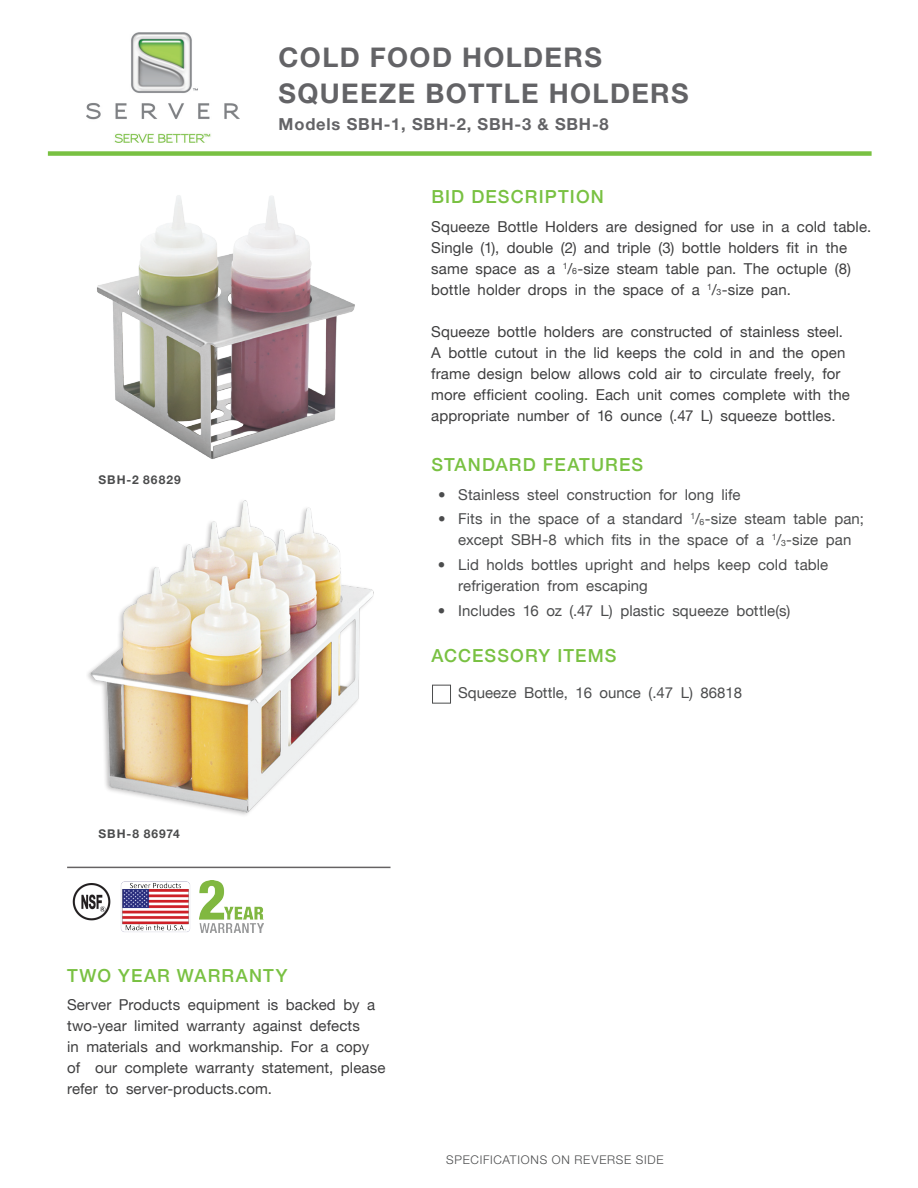
<style>
.page{position:relative;width:918px;height:1188px;background:#fff}
.page>*{position:absolute;margin:0;border:0;box-sizing:border-box;transform-origin:0 0}
.t1{font:700 27px/36px "Helvetica Neue";letter-spacing:.05em;color:#636366}
.t2{font:500 18px "Helvetica Neue";letter-spacing:.065em;color:#79c142}
.t3{font:700 16.5px "Helvetica Neue";letter-spacing:.05em;color:#636366}
.t4{font:15px/21px "Helvetica Neue";letter-spacing:.005em;color:#3e3e3f}
.t5{font:15px/21px "Helvetica Neue";letter-spacing:.005em;color:#4b4c4d;text-align:center}
.t6{font:300 12px "Helvetica Neue";letter-spacing:.06em;color:#4b4c4d}
.t7{font:700 12px "Helvetica Neue";letter-spacing:.085em;color:#4b4c4d}
.s1{font-size:8.7px}
</style>
<div class="page">
<div style="left:48px;top:151px;width:824px;height:5px;background:#79c142"></div>
<img style="left:87px;top:32px;width:152px;height:111px">
<hr style="left:67px;top:867px;width:324px;height:1px;background:#231f20">
<img style="left:87px;top:500px;width:287px;height:315px">
<img style="left:73px;top:883px;width:38px;height:37px">
<img style="left:121px;top:881px;width:69px;height:51px">
<img style="left:199px;top:881px;width:64px;height:51px">
<div style="left:432px;top:685px;width:19px;height:19px;border:1px solid #4b4c4d"></div>
<img style="left:97px;top:195px;width:258px;height:264px">
<p class="t7" style="left:98px;top:472px;width:84px">SBH-2 86829</p>
<p class="t7" style="left:98px;top:827px;width:83px">sb H-8 86974</p>
<h1 class="t1" style="left:279px;top:39px;width:411px">COLD FOOD HOLDERS<br>SQUEEZE BOTTLE HOLDERS</h1>
<p class="t3" style="left:279px;top:114px;width:332px">Models SBH-1, SBH-2, SBH-3 &amp; SBH-8</p>
<p class="t2" style="left:431px;top:186px;width:174px">BID DESCRIPTION</p>
<p class="t4" style="left:431px;top:216px;width:442px">Squeeze Bottle Holders are designed for use in a cold table.<br>Single (1), double (2) and triple (3) bottle holders fit in the same space as a <sup>1</sup>/<span class="s1">6</span>-size steam table pan. The octuple (8) bottle holder drops in the space of a <sup>1</sup>/<span class="s1">3</span>-size pan.</p>
<p class="t4" style="left:431px;top:321px;width:420px">Squeeze bottle holders are constructed of stainless steel.<br>A bottle cutout in the lid keeps the cold in and the open frame design below allows cold air to circulate freely, for more efficient cooling. Each unit comes complete with the appropriate number of 16 ounce (.47 L) squeeze bottles.</p>
<p class="t2" style="left:431px;top:454px;width:213px">STANDARD FEATURES</p>
<p class="t5" style="left:438px;top:484px;width:304px">• Stainless steel construction for long life</p>
<p class="t5" style="left:438px;top:508px;width:427px">• Fits in the space of a standard <sup>1</sup>/<span class="s1">6</span>-size steam table pan; except SBH-8 which fits in the space of a <sup>1</sup>/<span class="s1">3</span>-size pan</p>
<p class="t5" style="left:458px;top:554px;width:372px;text-align:left;text-indent:-20px">• Lid holds bottles upright and helps keep cold table refrigeration from escaping</p>
<p class="t5" style="left:438px;top:600px;width:354px">• Includes 16 oz (.47 L) plastic squeeze bottle(s)</p>
<p class="t2" style="left:431px;top:645px;width:187px">ACCESSORY ITEMS</p>
<p class="t5" style="left:458px;top:682px;width:285px">Squeeze Bottle, 16 ounce (.47 L) 86818</p>
<p class="t2" style="left:67px;top:965px;width:222px">TWO YEAR WARRANTY</p>
<p class="t4" style="left:67px;top:994px;width:320px">Server Products equipment is backed by a two-year limited warranty against defects<br>in materials and workmanship. For a copy of our complete warranty statement, please refer to server-products.com.</p>
<p class="t6" style="left:446px;top:1153px;width:219px">SPECIFICATIONS ON REVERSE SIDE</p>
</div>
